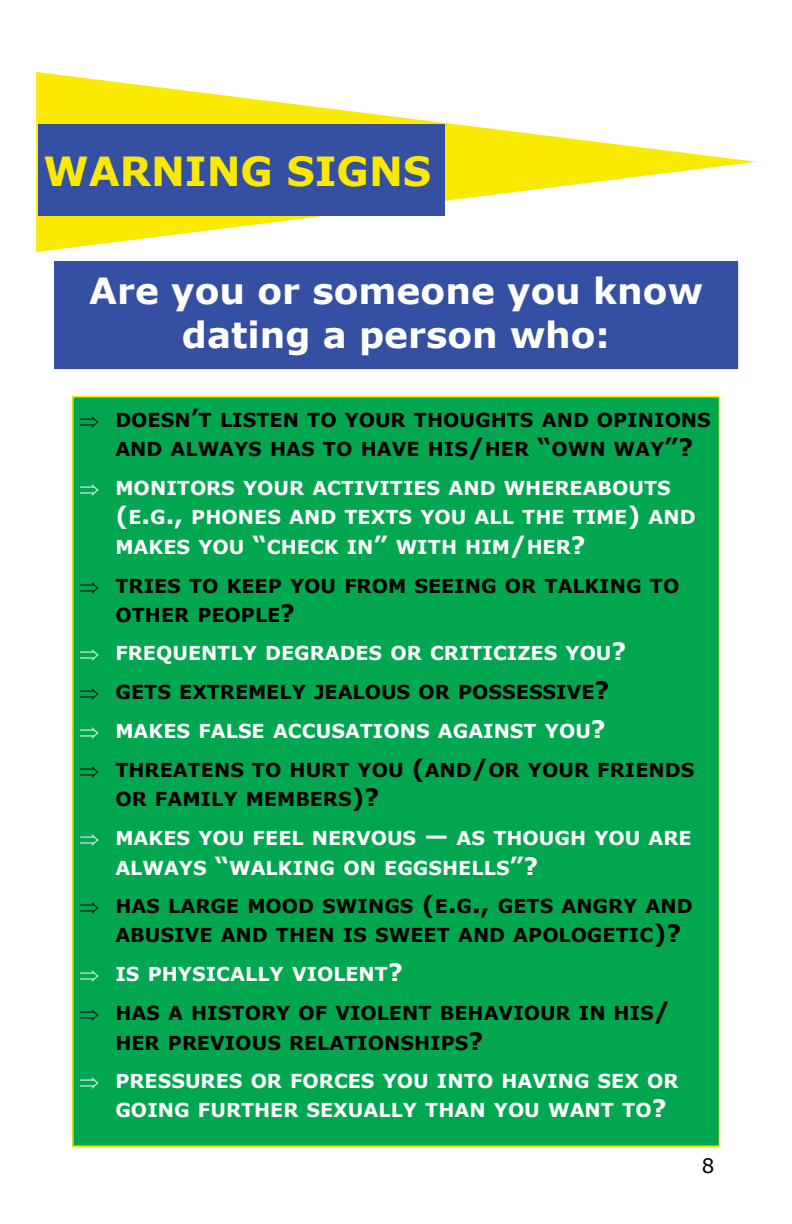
<style>
.page{position:relative;width:792px;height:1224px;background:#fff}
.page>*{position:absolute;margin:0;border:0;box-sizing:border-box;transform-origin:0 0}
.t1{font:700 40px "Verdana";color:#fae900}
.t2{font:700 36px/43.6px "Verdana";color:#fff;text-align:center}
.t3{font:20px "Verdana";color:#000}
.t4{font:700 19.2px/38.8px "Verdana";color:#000}
.t5{font:700 19.2px/29.2px "Verdana";color:#fff}
.s1{font-size:24px}
.s2{color:#fff}
.s3{font-size:24px;color:#fff}
.s4{color:#000}
.s5{font-size:24px;color:#000}
</style>
<div class="page">
<svg style="left:36px;top:72px;width:720px;height:180px"></svg>
<div style="left:38px;top:125px;width:407px;height:91px;background:#3550a2"></div>
<div style="left:54px;top:261px;width:684px;height:108px;background:#3550a2"></div>
<div style="left:72px;top:396px;width:648px;height:751px;background:#00a750"></div>
<h1 class="t1" style="left:44px;top:146px;width:389px">WARNING SIGNS</h1>
<h2 class="t2" style="left:89px;top:268px;width:615px">Are you or someone you know dating a person who:</h2>
<p class="t4" style="left:115px;top:405px;width:597px;line-height:29.2px;text-indent:-36px">⇒ DOESN<span class="s1">’</span>T LISTEN TO YOUR THOUGHTS AND OPINIONS<br>AND ALWAYS HAS TO HAVE HIS<span class="s1">/</span>HER <span class="s1">“</span>OWN WAY<span class="s1">”?</span></p>
<p class="t5" style="left:115px;top:473px;width:582px;text-indent:-36px">⇒ MONITORS YOUR ACTIVITIES AND WHEREABOUTS <span class="s1">(</span>E<span class="s1">.</span>G<span class="s1">.,</span> PHONES AND TEXTS YOU ALL THE TIME<span class="s1">)</span> AND<br>MAKES YOU <span class="s1">“</span>CHECK IN<span class="s1">”</span> WITH HIM<span class="s1">/</span>HER<span class="s1">?</span></p>
<p class="t4" style="left:115px;top:570px;width:566px;line-height:29px;text-indent:-36px">⇒ TRIES TO KEEP YOU FROM SEEING OR TALKING TO<br>OTHER PEOPLE<span class="s1">?</span></p>
<p class="t4" style="left:79px;top:633px;width:617px"><span class="s2">⇒ FREQUENTLY DEGRADES OR CRITICIZES YOU</span><span class="s3">?<br></span>⇒ GETS EXTREMELY JEALOUS OR POSSESSIVE<span class="s1">?<br></span><span class="s2">⇒ MAKES FALSE ACCUSATIONS AGAINST YOU</span><span class="s3">?<br></span>⇒ THREATENS TO HURT YOU <span class="s1">(</span>AND<span class="s1">/</span>OR YOUR FRIENDS</p>
<p class="t5" style="left:79px;top:779px;width:614px;line-height:38.8px;text-indent:36px"><span class="s4">OR FAMILY MEMBERS</span><span class="s5">)?<br></span>⇒ MAKES YOU FEEL NERVOUS <span class="s1">—</span> AS THOUGH YOU ARE</p>
<p class="t4" style="left:79px;top:848px;width:615px;text-indent:36px"><span class="s2">ALWAYS</span> <span class="s3">“</span><span class="s2">WALKING ON EGGSHELLS</span><span class="s3">”?<br></span>⇒ HAS LARGE MOOD SWINGS <span class="s1">(</span>E<span class="s1">.</span>G<span class="s1">.,</span> GETS ANGRY AND</p>
<p class="t4" style="left:79px;top:915px;width:603px;text-indent:36px">ABUSIVE AND THEN IS SWEET AND APOLOGETIC<span class="s1">)? </span><span class="s2">⇒ IS PHYSICALLY VIOLENT</span><span class="s3">?<br></span>⇒ HAS A HISTORY OF VIOLENT BEHAVIOUR IN HIS<span class="s1">/</span></p>
<p class="t5" style="left:79px;top:1023px;width:601px;line-height:38.8px;text-indent:36px"><span class="s4">HER PREVIOUS RELATIONSHIPS</span><span class="s5">?<br></span>⇒ PRESSURES OR FORCES YOU INTO HAVING SEX OR</p>
<p class="t5" style="left:115px;top:1095px;width:553px">GOING FURTHER SEXUALLY THAN YOU WANT TO<span class="s1">?</span></p>
<p class="t3" style="left:702px;top:1153px;width:14px">8</p>
</div>
